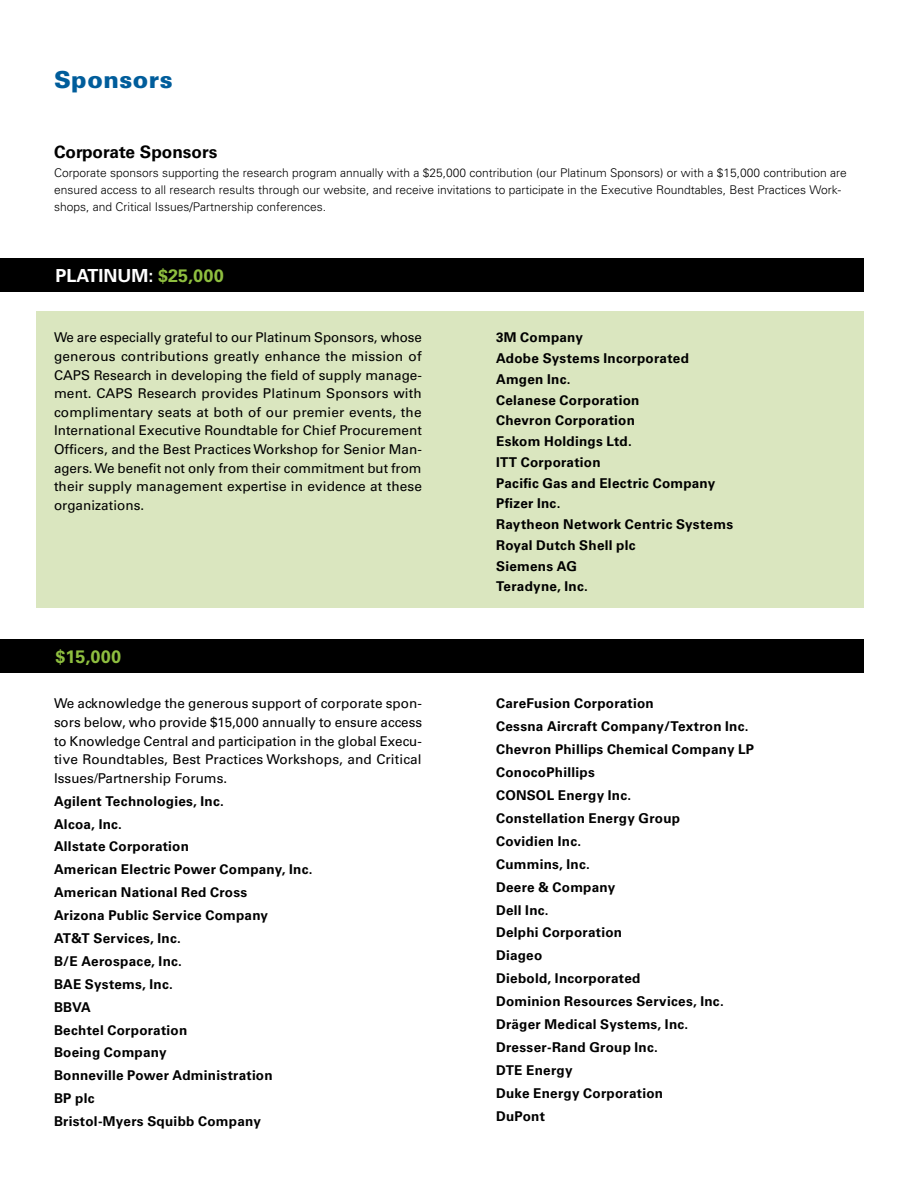
<style>
.page{position:relative;width:918px;height:1188px;background:#fff}
.page>*{position:absolute;margin:0;border:0;box-sizing:border-box;transform-origin:0 0}
.t1{font:900 23.4px "Univers";letter-spacing:.02em;color:#005d9b}
.t2{font:700 18px "Univers";letter-spacing:.02em;color:#8ebe3f}
.t3{font:700 18px "Univers";color:#fff}
.t4{font:700 17.25px "Univers";color:#000}
.t5{font:700 13.5px/23px "Univers";letter-spacing:.02em;color:#000}
.t6{font:13.5px/18.6px "Univers";letter-spacing:.005em;color:#000;text-align:justify}
.t7{font:300 12px/17.1px "Univers";color:#000}
.s1{color:#fff}
</style>
<div class="page">
<div style="left:37px;top:311px;width:827px;height:297px;background:#dae6bf"></div>
<div style="left:0;top:259px;width:864px;height:33px;background:#000"></div>
<div style="left:0;top:639px;width:864px;height:34px;background:#000"></div>
<h1 class="t1" style="left:54px;top:65px;width:120px">Sponsors</h1>
<p class="t4" style="left:54px;top:141px;width:165px">Corporate Sponsors</p>
<p class="t7" style="left:54px;top:164px;width:794px">Corporate sponsors supporting the research program annually with a $25,000 contribution (our Platinum Sponsors) or with a $15,000 contribution are ensured access to all research results through our website, and receive invitations to participate in the Executive Roundtables, Best Practices Work&shy;shops, and Critical Issues/Partnership conferences.</p>
<h2 class="t3" style="left:56px;top:265px;width:22px">Platin</h2>
<h2 class="t2" style="left:118px;top:265px;width:108px"><span class="s1">um:</span> $25,000</h2>
<p class="t6" style="left:54px;top:328px;width:370px">We are especially grateful to our Platinum Sponsors, whose generous contributions greatly enhance the mission of CAPS Research in developing the field of supply manage&shy;ment. CAPS Research provides Platinum Sponsors with complimentary seats at both of our premier events, the International Executive Roundtable for Chief Procurement Officers, and the Best Practices Workshop for Senior Man&shy;agers. We benefit not only from their commitment but from their supply management expertise in evidence at these organizations.</p>
<p class="t5" style="left:496px;top:327px;width:239px;line-height:20.7px">3M Company<br>Adobe Systems Incorporated<br>Amgen Inc.<br>Celanese Corporation<br>Chevron Corporation<br>Eskom Holdings Ltd.<br>ITT Corporation<br>Pacific Gas and Electric Company<br>Pfizer Inc.<br>Raytheon Network Centric Systems<br>Royal Dutch Shell plc<br>Siemens AG<br>Teradyne, Inc.</p>
<h2 class="t2" style="left:56px;top:646px;width:67px">$15,000</h2>
<p class="t6" style="left:54px;top:694px;width:370px">We acknowledge the generous support of corporate spon&shy;sors below, who provide $15,000 annually to ensure access to Knowledge Central and participation in the global Execu&shy;tive Roundtables, Best Practices Workshops, and Critical Issues/Partnership Forums.</p>
<p class="t5" style="left:54px;top:790px;width:260px">Agilent Technologies, Inc.<br>Alcoa, Inc.<br>Allstate Corporation<br>American Electric Power Company, Inc.<br>American National Red Cross<br>Arizona Public Service Company<br>AT&amp;T Services, Inc.<br>B/E Aerospace, Inc.<br>BAE Systems, Inc.<br>BBVA<br>Bechtel Corporation<br>Boeing Company<br>Bonneville Power Administration<br>BP plc<br>Bristol-Myers Squibb Company</p>
<p class="t5" style="left:496px;top:692px;width:260px">CareFusion Corporation<br>Cessna Aircraft Company/Textron Inc.<br>Chevron Phillips Chemical Company LP<br>ConocoPhillips<br>CONSOL Energy Inc.<br>Constellation Energy Group<br>Covidien Inc.<br>Cummins, Inc.<br>Deere &amp; Company<br>Dell Inc.<br>Delphi Corporation<br>Diageo<br>Diebold, Incorporated<br>Dominion Resources Services, Inc.<br>Dräger Medical Systems, Inc.<br>Dresser-Rand Group Inc.<br>DTE Energy<br>Duke Energy Corporation<br>DuPont</p>
</div>
